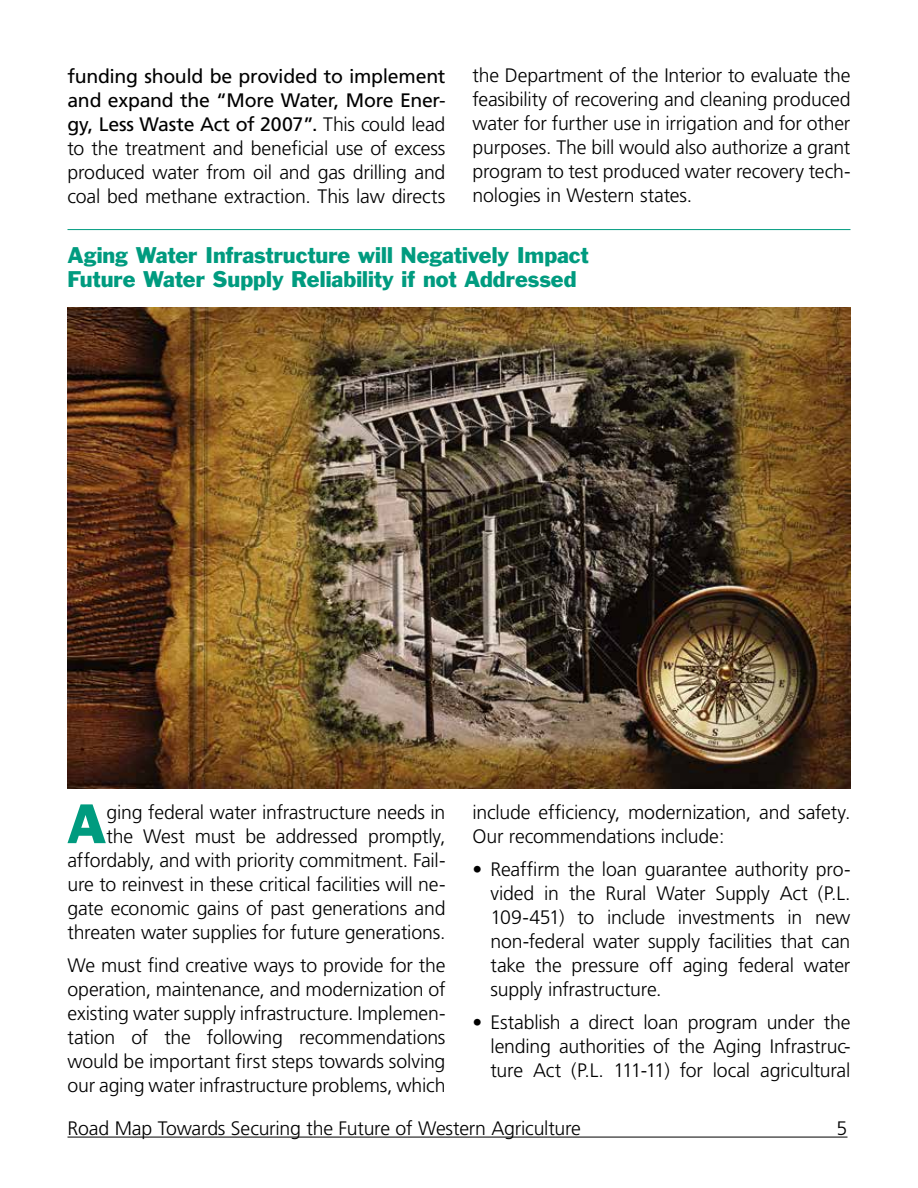
<style>
.page{position:relative;width:918px;height:1188px;background:#fff}
.page>*{position:absolute;margin:0;border:0;box-sizing:border-box;transform-origin:0 0}
.t1{font:51.3px "Franklin Gothic Std";color:#009b7f}
.t2{font:21px/24px "Franklin Gothic";letter-spacing:-.005em;color:#009b7f}
.t3{font:300 19.5px/24px "Frutiger";letter-spacing:-.01em;color:#000;text-align:justify}
.t4{font:19.5px/24px "Frutiger CE";letter-spacing:-.015em;color:#000;text-align:justify}
.s1{font-family:"Frutiger";font-weight:300}
</style>
<div class="page">
<hr style="left:68px;top:1137px;width:780px;height:1px;background:#000">
<img style="left:68px;top:308px;width:782px;height:480px">
<hr style="left:68px;top:229px;width:782px;height:1px;background:#009b7f">
<p class="t4" style="left:68px;top:64px;width:380px">funding should be provided to implement and expand the “More Water, More Ener&shy;gy, Less Waste Act of 2007”. <span class="s1">This could lead</span></p>
<p class="t3" style="left:68px;top:136px;width:380px">to the treatment and beneficial use of excess produced water from oil and gas drilling and coal bed methane extraction. This law directs</p>
<p class="t3" style="left:472px;top:64px;width:380px">the Department of the Interior to evaluate the feasibility of recovering and cleaning produced water for further use in irrigation and for other purposes. The bill would also authorize a grant program to test produced water recovery tech&shy;nologies in Western states.</p>
<p class="t2" style="left:68px;top:242px;width:523px">Aging Water Infrastructure will Negatively Impact<br>Future Water Supply Reliability if not Addressed</p>
<p class="t3" style="left:68px;top:801px;width:380px;text-align:right">ging federal water infrastructure needs in<br>the West must be addressed promptly, affordably, and with priority commitment. Fail&shy;ure to reinvest in these critical facilities will ne&shy;gate economic gains of past generations and threaten water supplies for future generations.</p>
<p class="t3" style="left:68px;top:954px;width:380px">We must find creative ways to provide for the operation, maintenance, and modernization of existing water supply infrastructure. Implemen&shy;tation of the following recommendations would be important first steps towards solving our aging water infrastructure problems, which</p>
<h1 class="t1" style="left:67px;top:791px;width:41px">A</h1>
<p class="t3" style="left:472px;top:801px;width:379px">include efficiency, modernization, and safety.<br>Our recommendations include:</p>
<p class="t3" style="left:490px;top:858px;width:362px;text-indent:-18px">• Reaffirm the loan guarantee authority pro&shy;vided in the Rural Water Supply Act (P.L.<br>109-451) to include investments in new non-federal water supply facilities that can take the pressure off aging federal water supply infrastructure.</p>
<p class="t3" style="left:490px;top:1011px;width:362px;text-indent:-18px">• Establish a direct loan program under the lending authorities of the Aging Infrastruc&shy;ture Act (P.L. 111-11) for local agricultural</p>
<p class="t3" style="left:68px;top:1117px;width:515px">Road Map Towards Securing the Future of Western Agriculture</p>
<p class="t3" style="left:837px;top:1117px;width:12px">5</p>
</div>
